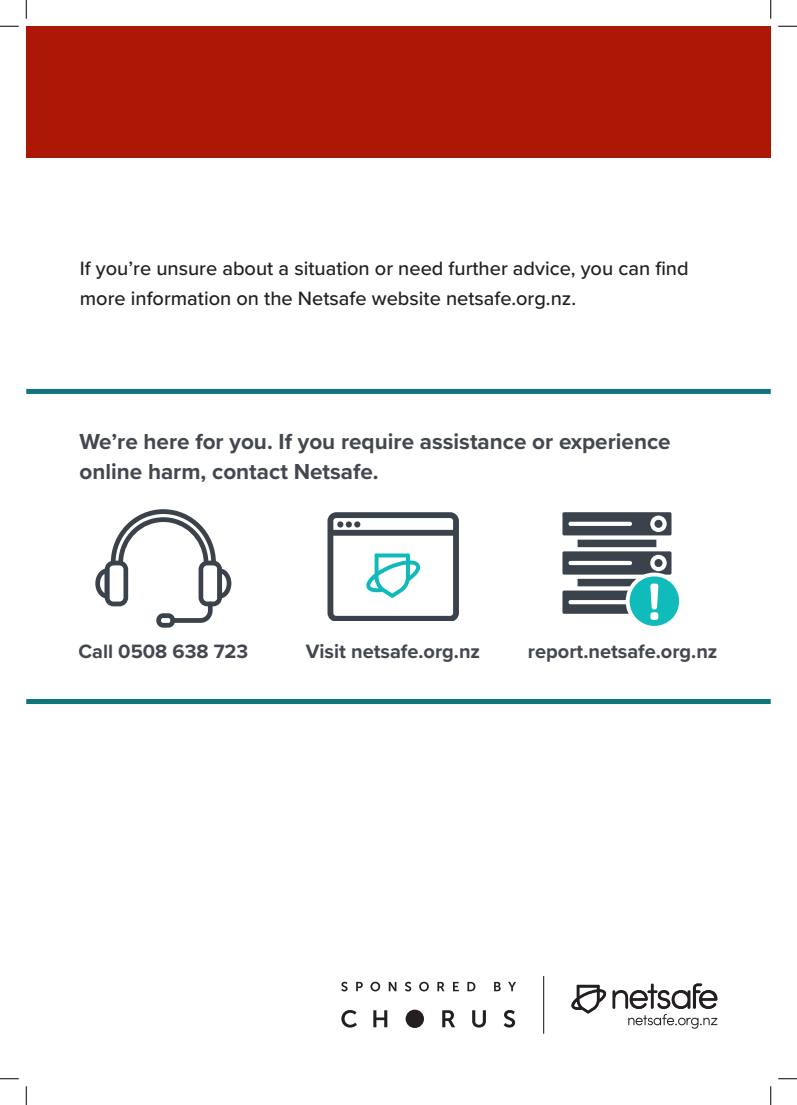
<style>
.page{position:relative;width:797px;height:1105px;background:#fff}
.page>*{position:absolute;margin:0;border:0;box-sizing:border-box;transform-origin:0 0}
.t1{font:700 22.5px "Proxima Nova";color:#43474f}
.t2{font:500 20px "Proxima Nova";color:#231f20}
.t3{font:700 20px "Proxima Nova";color:#43474f}
</style>
<div class="page">
<hr style="left:543px;top:976px;width:1px;height:58px;background:#231f20">
<svg style="left:571px;top:983px;width:146px;height:46px"></svg>
<svg style="left:341px;top:1010px;width:174px;height:17px"></svg>
<div style="left:405px;top:1010px;width:19px;height:18px;background:#231f20;border-radius:50%"></div>
<svg style="left:341px;top:982px;width:6px;height:9px"></svg>
<svg style="left:356px;top:982px;width:7px;height:9px"></svg>
<svg style="left:370px;top:982px;width:10px;height:9px"></svg>
<svg style="left:389px;top:982px;width:7px;height:9px"></svg>
<svg style="left:405px;top:982px;width:6px;height:9px"></svg>
<svg style="left:419px;top:982px;width:10px;height:9px"></svg>
<svg style="left:437px;top:982px;width:7px;height:9px"></svg>
<svg style="left:453px;top:982px;width:6px;height:9px"></svg>
<svg style="left:467px;top:982px;width:8px;height:9px"></svg>
<svg style="left:494px;top:982px;width:6px;height:9px"></svg>
<svg style="left:508px;top:982px;width:8px;height:9px"></svg>
<svg style="left:95px;top:509px;width:136px;height:119px"></svg>
<svg style="left:327px;top:512px;width:131px;height:109px"></svg>
<svg style="left:562px;top:512px;width:118px;height:114px"></svg>
<div style="left:26px;top:699px;width:744px;height:5px;background:#10757a"></div>
<div style="left:26px;top:389px;width:744px;height:5px;background:#10757a"></div>
<div style="left:26px;top:26px;width:744px;height:132px;background:#ad1705"></div>
<svg style="left:0;top:25px;width:19px;height:2px"></svg>
<svg style="left:778px;top:25px;width:19px;height:2px"></svg>
<svg style="left:0;top:1078px;width:19px;height:1px"></svg>
<svg style="left:778px;top:1078px;width:19px;height:1px"></svg>
<svg style="left:25px;top:0;width:2px;height:19px"></svg>
<svg style="left:25px;top:1086px;width:2px;height:19px"></svg>
<svg style="left:770px;top:0;width:1px;height:19px"></svg>
<svg style="left:770px;top:1086px;width:1px;height:19px"></svg>
<p class="t2" style="left:80px;top:253px;width:610px">If you’re unsure about a situation or need further advice, you can find</p>
<p class="t2" style="left:80px;top:283px;width:498px">more information on the Netsafe website netsafe.org.nz.</p>
<p class="t1" style="left:79px;top:425px;width:592px">We’re here for you. If you require assistance or experience</p>
<p class="t1" style="left:79px;top:455px;width:301px">online harm, contact Netsafe.</p>
<p class="t3" style="left:78px;top:636px;width:171px">Call 0508 638 723</p>
<p class="t3" style="left:306px;top:636px;width:176px">Visit netsafe.org.nz</p>
<p class="t3" style="left:528px;top:636px;width:191px">report.netsafe.org.nz</p>
</div>
